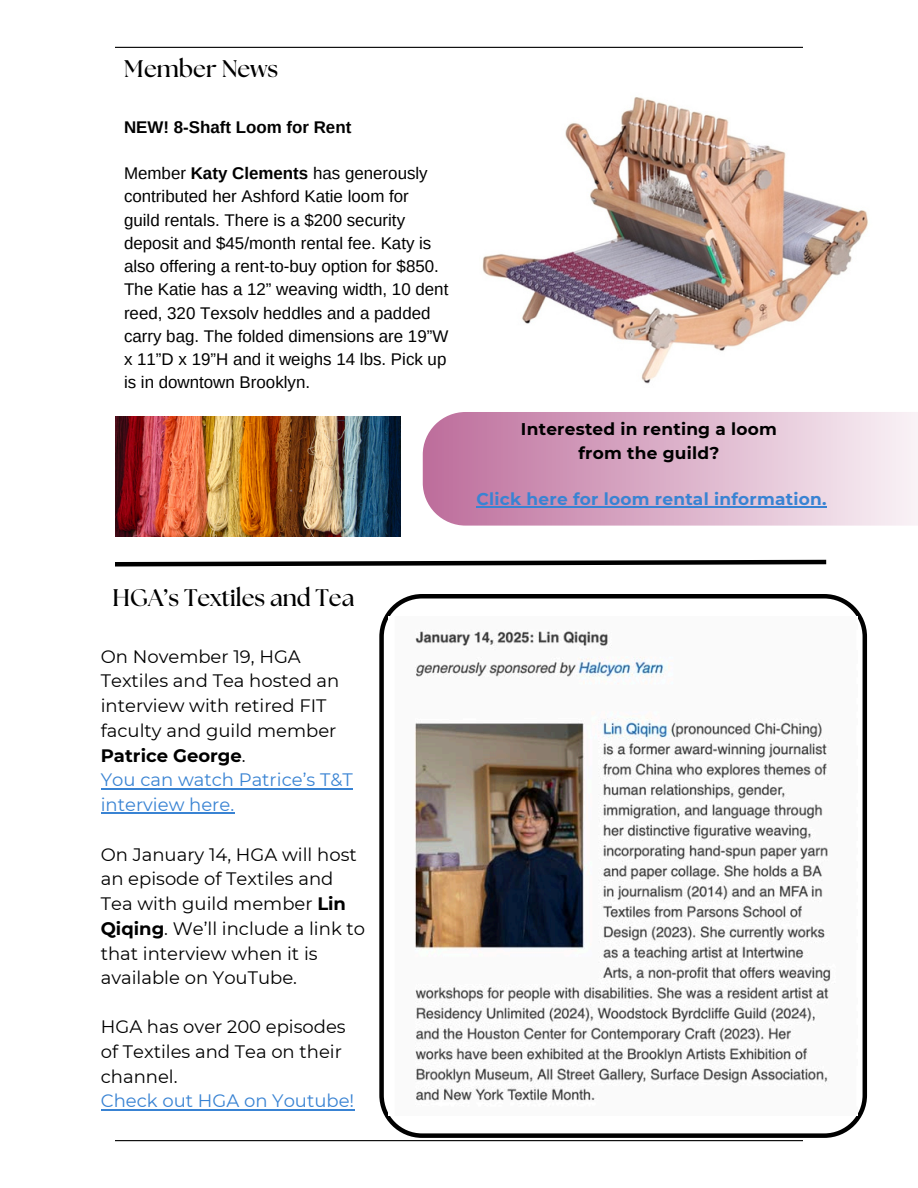
<style>
.page{position:relative;width:918px;height:1188px;background:#fff}
.page>*{position:absolute;margin:0;border:0;box-sizing:border-box;transform-origin:0 0}
.t1{font:700 24px "The Seasons";color:#000}
.t2{font:18px/24.8px "Montserrat";color:#000}
.t3{font:18px/24.8px "Montserrat";color:#3983d3}
.t4{font:16.95px/23.2px "Arimo";color:#000}
.t5{font:700 16.95px "Montserrat";letter-spacing:.015em;color:#000}
.t6{font:700 16.95px "Montserrat";letter-spacing:.015em;color:#3983d3}
.t7{font:700 16.95px "Arimo";color:#000}
.s1{font-weight:700}
</style>
<div class="page">
<hr style="left:115px;top:47px;width:688px;height:1px;background:#000">
<hr style="left:115px;top:1140px;width:688px;height:1px;background:#000">
<svg style="left:423px;top:412px;width:495px;height:114px;background:#dbb1ca"></svg>
<hr style="left:477px;top:507px;width:350px;height:1px;background:#3983d3">
<svg style="left:115px;top:559px;width:712px;height:8px"></svg>
<hr style="left:101px;top:788px;width:252px;height:1px;background:#3983d3">
<hr style="left:101px;top:813px;width:133px;height:1px;background:#3983d3">
<hr style="left:101px;top:1109px;width:253px;height:1px;background:#3983d3">
<svg style="left:379px;top:594px;width:488px;height:543px"></svg>
<img style="left:388px;top:617px;width:470px;height:498px">
<img style="left:482px;top:97px;width:386px;height:287px">
<img style="left:115px;top:416px;width:286px;height:120px">
<p class="t1" style="left:124px;top:58px;width:156px">Member News</p>
<p class="t7" style="left:124px;top:117px;width:229px">NEW! 8-Shaft Loom for Rent</p>
<p class="t4" style="left:124px;top:162px;width:326px">Member <span class="s1">Katy Clements</span> has generously contributed her Ashford Katie loom for guild rentals. There is a $200 security deposit and $45/month rental fee. Katy is also offering a rent-to-buy option for $850.<br>The Katie has a 12” weaving width, 10 dent reed, 320 Texsolv heddles and a padded carry bag. The folded dimensions are 19”W x 11”D x 19”H and it weighs 14 lbs. Pick up is in downtown Brooklyn.</p>
<p class="t5" style="left:521px;top:419px;width:258px">Interested in renting a loom</p>
<p class="t5" style="left:579px;top:442px;width:142px">from the guild?</p>
<p class="t6" style="left:477px;top:489px;width:352px">Click here for loom rental information.</p>
<p class="t1" style="left:112px;top:587px;width:244px">HGA’s Textiles and Tea</p>
<p class="t2" style="left:101px;top:644px;width:240px">On November 19, HGA<br>Textiles and Tea hosted an interview with retired FIT faculty and guild member<br><span class="s1">Patrice George</span>.</p>
<p class="t3" style="left:101px;top:768px;width:253px">You can watch Patrice’s T&amp;T interview here.</p>
<p class="t2" style="left:101px;top:842px;width:266px">On January 14, HGA will host an episode of Textiles and<br>Tea with guild member <span class="s1">Lin<br>Qiqing</span>. We’ll include a link to that interview when it is available on YouTube.</p>
<p class="t2" style="left:101px;top:1014px;width:246px">HGA has over 200 episodes of Textiles and Tea on their channel.</p>
<p class="t3" style="left:101px;top:1089px;width:255px">Check out HGA on Youtube!</p>
</div>
